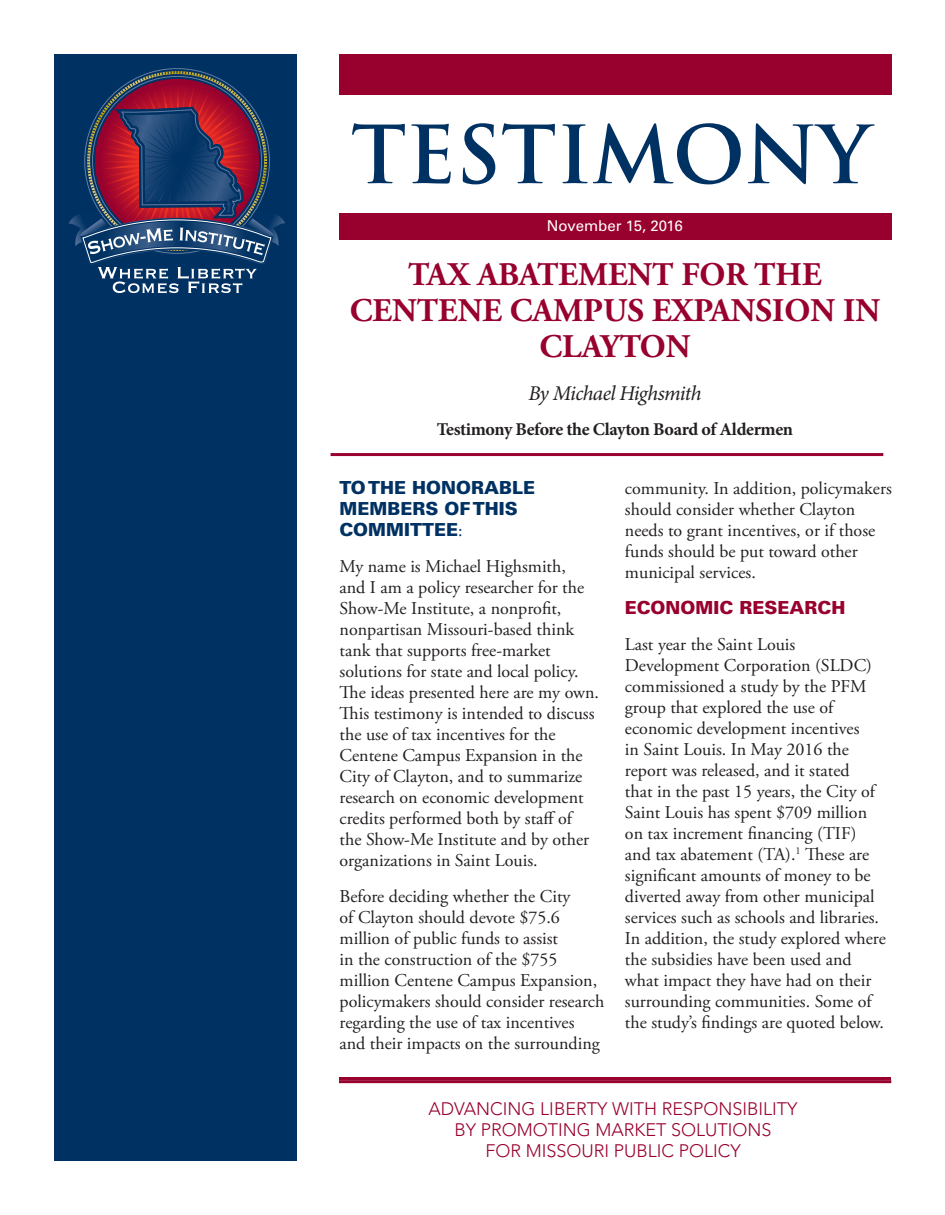
<style>
.page{position:relative;width:945px;height:1215px;background:#fff}
.page>*{position:absolute;margin:0;border:0;box-sizing:border-box;transform-origin:0 0}
.t1{font:700 78px "Trajan Pro";color:#003163}
.t2{font:700 33px/36px "Adobe Garamond Pro";color:#98012d;text-align:center}
.t3{font:italic 21px "Minion Pro";letter-spacing:-.03em;color:#231f20}
.t4{font:18px/21px "Adobe Garamond Pro";color:#231f20}
.t5{font:300 18px/21px "Avenir LT Std";color:#98012d;text-align:center}
.t6{font:700 18px "Minion Pro";letter-spacing:-.025em;color:#231f20}
.t7{font:900 18px/21px "Univers LT Std";color:#003163}
.t8{font:900 18px "Univers LT Std";color:#98012d}
.Body_Copy{font:15px "Univers LT Std";color:#fff}
.s1{font-family:"Adobe Garamond Pro";font-weight:400}
</style>
<div class="page">
<hr style="left:339px;top:1080px;width:552px;height:3px;background:#98012d">
<div style="left:339px;top:213px;width:552px;height:27px;background:#98012d"></div>
<div style="left:339px;top:54px;width:552px;height:40px;background:#98012d"></div>
<div style="left:54px;top:54px;width:243px;height:1107px;background:#003163"></div>
<svg style="left:69px;top:80px;width:216px;height:213px"></svg>
<hr style="left:331px;top:453px;width:552px;height:3px;background:#98012d">
<hr style="left:340px;top:1077px;width:551px;height:3px;background:#98012d">
<h1 class="t1" style="left:351px;top:106px;width:521px">TESTIMONY</h1>
<p class="Body_Copy" style="left:547px;top:217px;width:138px">November 15, 2016</p>
<p class="t2" style="left:350px;top:257px;width:532px">TAX ABATEMENT FOR THE<br>CENTENE CAMPUS EXPANSION IN<br>CLAYTON</p>
<p class="t3" style="left:528px;top:379px;width:175px">By Michael Highsmith</p>
<p class="t6" style="left:437px;top:416px;width:358px">Testimony Before the Clayton Board of Aldermen</p>
<p class="t7" style="left:340px;top:477px;width:197px">TO THE HONORABLE<br>MEMBERS OF THIS<br>COMMITTEE<span class="s1">:</span></p>
<p class="t4" style="left:340px;top:557px;width:261px">My name is Michael Highsmith,<br>and I am a policy researcher for the Show-Me Institute, a nonprofit, nonpartisan Missouri-based think tank that supports free-market solutions for state and local policy.<br>The ideas presented here are my own.<br>This testimony is intended to discuss the use of tax incentives for the Centene Campus Expansion in the City of Clayton, and to summarize research on economic development credits performed both by staff of<br>the Show-Me Institute and by other organizations in Saint Louis.</p>
<p class="t4" style="left:340px;top:887px;width:266px">Before deciding whether the City<br>of Clayton should devote $75.6 million of public funds to assist<br>in the construction of the $755 million Centene Campus Expansion, policymakers should consider research regarding the use of tax incentives and their impacts on the surrounding</p>
<p class="t4" style="left:625px;top:479px;width:268px">community. In addition, policymakers should consider whether Clayton needs to grant incentives, or if those funds should be put toward other municipal services.</p>
<p class="t8" style="left:625px;top:596px;width:222px">ECONOMIC RESEARCH</p>
<p class="t4" style="left:625px;top:635px;width:262px">Last year the Saint Louis Development Corporation (SLDC) commissioned a study by the PFM group that explored the use of economic development incentives<br>in Saint Louis. In May 2016 the report was released, and it stated<br>that in the past 15 years, the City of Saint Louis has spent $709 million on tax increment financing (TIF) and tax abatement (TA).<sup>1</sup> These are significant amounts of money to be diverted away from other municipal services such as schools and libraries.<br>In addition, the study explored where the subsidies have been used and what impact they have had on their surrounding communities. Some of the study’s findings are quoted below.</p>
<p class="t5" style="left:429px;top:1099px;width:370px">ADVANCING LIBERTY WITH RESPONSIBILITY<br>BY PROMOTING MARKET SOLUTIONS<br>FOR MISSOURI PUBLIC POLICY</p>
</div>
